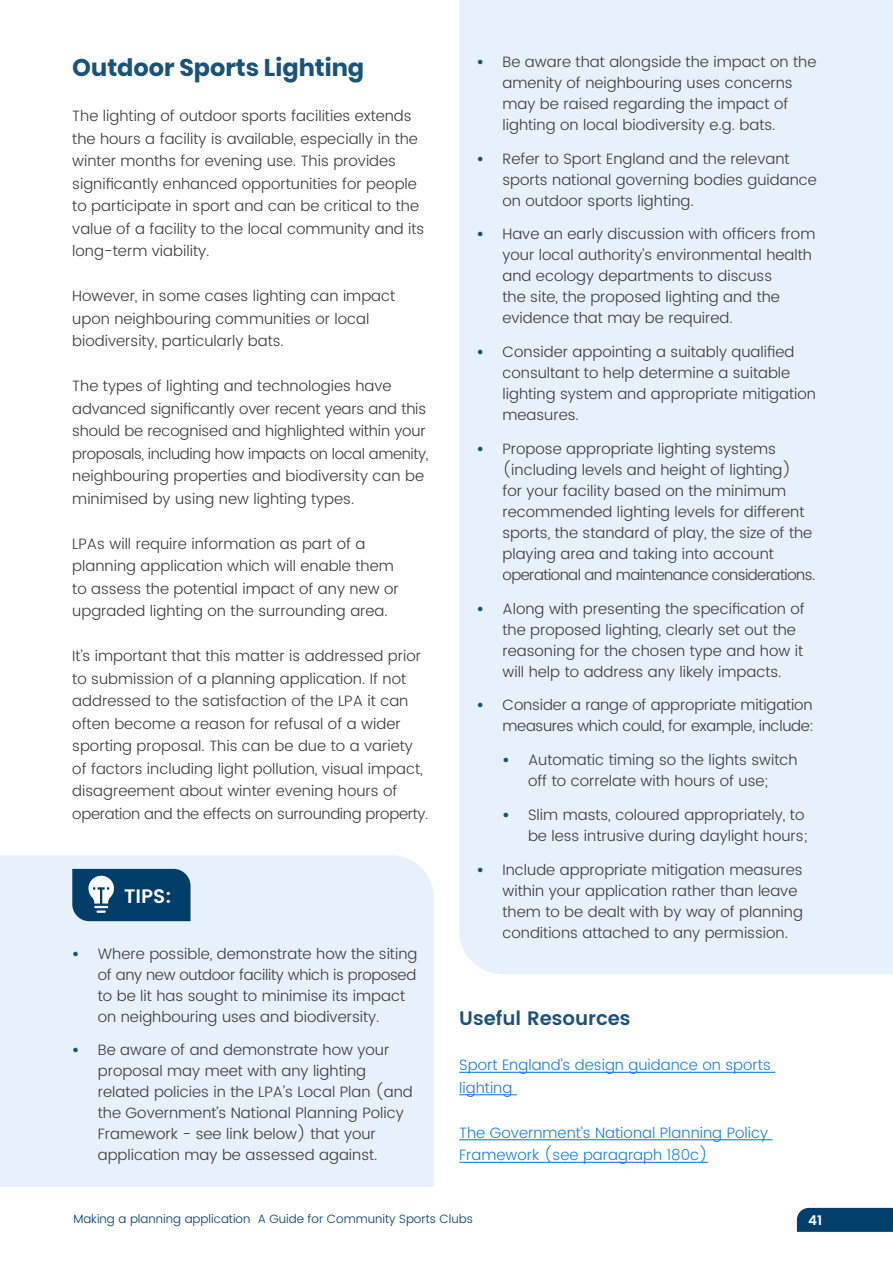
<style>
.page{position:relative;width:893px;height:1263px;background:#fff}
.page>*{position:absolute;margin:0;border:0;box-sizing:border-box;transform-origin:0 0}
.Level_2{font:700 24px "Poppins";color:#1a5278}
.Level_3{font:600 19.5px "Poppins";color:#1a5278}
.Level_3-2{font:600 19.5px "Poppins";color:#fff}
.t1{font:300 15px/21px "Poppins";color:#3c3c3b}
.t2{font:300 15px/22.5px "Poppins";color:#1a80da}
.t3{font:600 13.5px "Poppins";color:#fff}
.t4{font:300 12px "Poppins";color:#003f69}
.s1{font-weight:700;color:#1a5278}
.s2{color:#003e69}
</style>
<div class="page">
<div style="left:797px;top:1208px;width:96px;height:24px;background:#003f69"></div>
<div style="left:459px;top:0;width:434px;height:974px;background:#e6f1fb"></div>
<hr style="left:459px;top:1072px;width:316px;height:1px;background:#0072d6">
<hr style="left:459px;top:1094px;width:58px;height:1px;background:#0072d6">
<hr style="left:459px;top:1139px;width:314px;height:1px;background:#0072d6">
<hr style="left:459px;top:1162px;width:249px;height:1px;background:#0072d6">
<div style="left:0;top:855px;width:434px;height:332px;background:#e6f1fb"></div>
<svg style="left:72px;top:869px;width:118px;height:52px;background:#1b5279"></svg>
<p class="Level_2" style="left:72px;top:54px;width:293px">Outdoor Sports Lighting</p>
<p class="t1" style="left:72px;top:105px;width:354px;line-height:22.5px">The lighting of outdoor sports facilities extends the hours a facility is available, especially in the winter months for evening use. This provides significantly enhanced opportunities for people to participate in sport and can be critical to the value of a facility to the local community and its long-term viability.</p>
<p class="t1" style="left:72px;top:285px;width:324px;line-height:22.5px">However, in some cases lighting can impact upon neighbouring communities or local biodiversity, particularly bats.</p>
<p class="t1" style="left:72px;top:375px;width:358px;line-height:22.5px">The types of lighting and technologies have advanced significantly over recent years and this should be recognised and highlighted within your proposals, including how impacts on local amenity, neighbouring properties and biodiversity can be minimised by using new lighting types.</p>
<p class="t1" style="left:72px;top:533px;width:328px;line-height:22.5px">LPAs will require information as part of a planning application which will enable them to assess the potential impact of any new or upgraded lighting on the surrounding area.</p>
<p class="t1" style="left:72px;top:645px;width:358px;line-height:22.5px">It’s important that this matter is addressed prior to submission of a planning application. If not addressed to the satisfaction of the LPA it can often become a reason for refusal of a wider sporting proposal. This can be due to a variety of factors including light pollution, visual impact, disagreement about winter evening hours of operation and the effects on surrounding property.</p>
<p class="Level_3-2" style="left:124px;top:881px;width:49px">TIPS:</p>
<p class="t1" style="left:98px;top:943px;width:321px;text-indent:-26px"><span class="s1">•</span> Where possible, demonstrate how the siting of any new outdoor facility which is proposed to be lit has sought to minimise its impact on neighbouring uses and biodiversity.</p>
<p class="t1" style="left:98px;top:1040px;width:317px;text-indent:-26px"><span class="s1">•</span> Be aware of and demonstrate how your proposal may meet with any lighting related policies in the LPA’s Local Plan (and the Government’s National Planning Policy Framework - see link below) that your application may be assessed against.</p>
<p class="t1" style="left:502px;top:52px;width:316px;text-indent:-26px"><span class="s1">•</span> Be aware that alongside the impact on the amenity of neighbouring uses concerns may be raised regarding the impact of lighting on local biodiversity e.g. bats.</p>
<p class="t1" style="left:502px;top:148px;width:316px;text-indent:-26px"><span class="s1">•</span> Refer to Sport England and the relevant sports national governing bodies guidance on outdoor sports lighting.</p>
<p class="t1" style="left:502px;top:224px;width:314px;text-indent:-26px"><span class="s1">•</span> Have an early discussion with officers from your local authority’s environmental health and ecology departments to discuss<br>the site, the proposed lighting and the evidence that may be required.</p>
<p class="t1" style="left:502px;top:342px;width:315px;text-indent:-26px"><span class="s1">•</span> Consider appointing a suitably qualified consultant to help determine a suitable lighting system and appropriate mitigation measures.</p>
<p class="t1" style="left:502px;top:439px;width:314px;text-indent:-26px"><span class="s1">•</span> Propose appropriate lighting systems (including levels and height of lighting)<br>for your facility based on the minimum recommended lighting levels for different sports, the standard of play, the size of the playing area and taking into account operational and maintenance considerations.</p>
<p class="t1" style="left:502px;top:598px;width:304px;text-indent:-26px"><span class="s1">•</span> Along with presenting the specification of the proposed lighting, clearly set out the reasoning for the chosen type and how it will help to address any likely impacts.</p>
<p class="t1" style="left:477px;top:695px;width:339px;text-align:right"><span class="s1">•</span> Consider a range of appropriate mitigation measures which could, for example, include:</p>
<p class="t1" style="left:502px;top:750px;width:297px;text-align:center"><span class="s1">•</span> Automatic timing so the lights switch off to correlate with hours of use;</p>
<p class="t1" style="left:502px;top:805px;width:306px;text-align:right"><span class="s1">•</span> Slim masts, coloured appropriately, to be less intrusive during daylight hours;</p>
<p class="t1" style="left:502px;top:859px;width:302px;text-indent:-26px"><span class="s1">•</span> Include appropriate mitigation measures within your application rather than leave them to be dealt with by way of planning conditions attached to any permission.</p>
<p class="Level_3" style="left:459px;top:1004px;width:173px">Useful Resources</p>
<p class="t2" style="left:459px;top:1054px;width:313px">Sport England’s design guidance on sports lighting</p>
<p class="t2" style="left:459px;top:1122px;width:310px">The Government’s National Planning Policy<br>Framework (see paragraph 180c)</p>
<p class="t4" style="left:73px;top:1210px;width:401px"><span class="s2">Making a planning application</span> A Guide for Community Sports Clubs</p>
<p class="t3" style="left:808px;top:1210px;width:16px">41</p>
</div>
